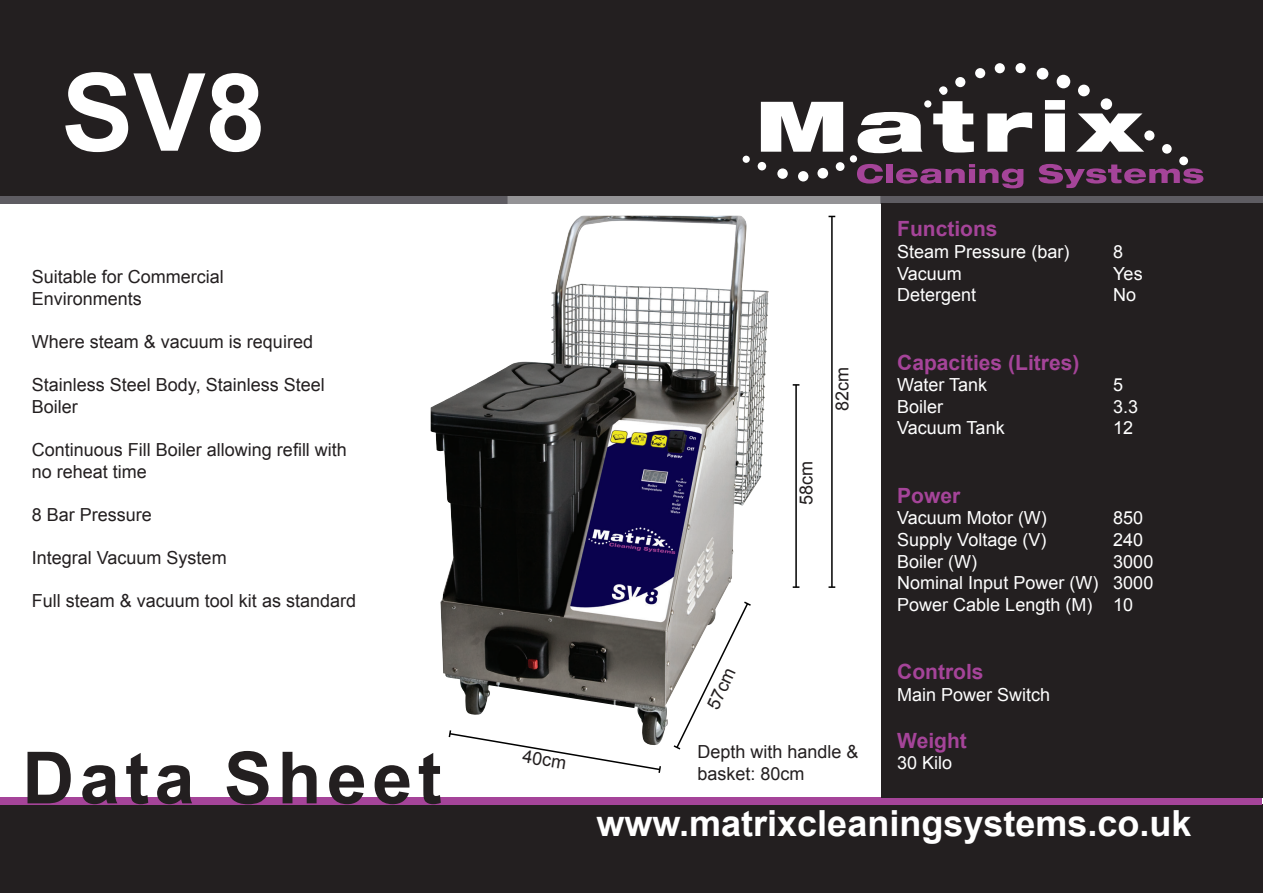
<style>
.page{position:relative;width:1263px;height:893px;background:#fff}
.page>*{position:absolute;margin:0;border:0;box-sizing:border-box;transform-origin:0 0}
.t1{font:700 108px "Arial";color:#fff}
.t2{font:700 72px "Arial";letter-spacing:.075em;color:#231f20}
.t3{font:700 36px "Arial";color:#fff}
.t4{font:700 21px "Arial";color:#a54499}
.t5{font:18px/21.6px "Arial";color:#231f20}
.t6{font:18px "Arial";color:#fff}
</style>
<div class="page">
<div style="left:0;top:0;width:1263px;height:197px;background:#231f20"></div>
<svg style="left:761px;top:102px;width:82px;height:50px"></svg>
<svg style="left:858px;top:112px;width:64px;height:41px"></svg>
<svg style="left:933px;top:101px;width:41px;height:52px"></svg>
<svg style="left:987px;top:112px;width:45px;height:40px"></svg>
<svg style="left:1045px;top:100px;width:20px;height:52px"></svg>
<svg style="left:1076px;top:113px;width:68px;height:39px"></svg>
<svg style="left:857px;top:164px;width:26px;height:20px"></svg>
<div style="left:886px;top:164px;width:6px;height:19px;background:#a54499"></div>
<svg style="left:896px;top:164px;width:127px;height:24px"></svg>
<svg style="left:1039px;top:164px;width:164px;height:24px"></svg>
<div style="left:743px;top:156px;width:7px;height:7px;background:#fff;border-radius:50%"></div>
<div style="left:758px;top:162px;width:8px;height:8px;background:#fff;border-radius:50%"></div>
<div style="left:777px;top:168px;width:11px;height:11px;background:#fff;border-radius:50%"></div>
<div style="left:798px;top:171px;width:10px;height:10px;background:#fff;border-radius:50%"></div>
<div style="left:817px;top:168px;width:11px;height:11px;background:#fff;border-radius:50%"></div>
<div style="left:836px;top:162px;width:8px;height:9px;background:#fff;border-radius:50%"></div>
<div style="left:850px;top:155px;width:7px;height:7px;background:#fff;border-radius:50%"></div>
<div style="left:924px;top:100px;width:7px;height:8px;background:#fff;border-radius:50%"></div>
<div style="left:939px;top:86px;width:8px;height:9px;background:#fff;border-radius:50%"></div>
<div style="left:955px;top:77px;width:10px;height:10px;background:#fff;border-radius:50%"></div>
<div style="left:975px;top:68px;width:10px;height:10px;background:#fff;border-radius:50%"></div>
<div style="left:995px;top:63px;width:10px;height:10px;background:#fff;border-radius:50%"></div>
<div style="left:1015px;top:63px;width:11px;height:10px;background:#fff;border-radius:50%"></div>
<div style="left:1037px;top:68px;width:11px;height:12px;background:#fff;border-radius:50%"></div>
<div style="left:1078px;top:85px;width:12px;height:11px;background:#fff;border-radius:50%"></div>
<div style="left:1101px;top:98px;width:11px;height:12px;background:#fff;border-radius:50%"></div>
<div style="left:1144px;top:130px;width:10px;height:11px;background:#fff;border-radius:50%"></div>
<div style="left:1162px;top:144px;width:10px;height:10px;background:#fff;border-radius:50%"></div>
<div style="left:1179px;top:156px;width:9px;height:9px;background:#fff;border-radius:50%"></div>
<div style="left:1057px;top:75px;width:13px;height:13px;background:#fff;border-radius:50%"></div>
<img style="left:0;top:197px;width:1263px;height:6px">
<div style="left:1px;top:805px;width:1262px;height:88px;background:#231f20"></div>
<div style="left:1px;top:798px;width:1261px;height:7px;background:#a54499"></div>
<div style="left:881px;top:203px;width:382px;height:595px;background:#231f20"></div>
<hr style="left:831px;top:216px;width:2px;height:371px;background:#000">
<svg style="left:828px;top:586px;width:7px;height:2px"></svg>
<svg style="left:518px;top:746px;width:143px;height:27px"></svg>
<hr style="left:795px;top:385px;width:2px;height:202px;background:#000">
<svg style="left:793px;top:384px;width:6px;height:2px"></svg>
<svg style="left:793px;top:586px;width:6px;height:2px"></svg>
<img style="left:431px;top:216px;width:338px;height:530px">
<p class="t1" style="left:61px;top:41px;width:206px">SV8</p>
<p class="t5" style="left:32px;top:266px;width:194px">Suitable for Commercial</p>
<p class="t5" style="left:32px;top:288px;width:112px">Environments</p>
<p class="t5" style="left:32px;top:331px;width:283px">Where steam &amp; vacuum is required</p>
<p class="t5" style="left:32px;top:374px;width:294px">Stainless Steel Body, Stainless Steel<br>Boiler</p>
<p class="t5" style="left:32px;top:439px;width:317px">Continuous Fill Boiler allowing refill with no reheat time</p>
<p class="t5" style="left:32px;top:504px;width:122px">8 Bar Pressure</p>
<p class="t5" style="left:32px;top:547px;width:196px">Integral Vacuum System</p>
<p class="t5" style="left:32px;top:590px;width:326px">Full steam &amp; vacuum tool kit as standard</p>
<p class="t2" style="left:22px;top:730px;width:421px">Data Sheet</p>
<p class="t5" style="left:524px;top:745px;width:46px;rotate:9deg">40cm</p>
<p class="t5" style="left:796px;top:505px;width:46px;rotate:-90deg">58cm</p>
<p class="t5" style="left:831px;top:411px;width:46px;rotate:-90deg">82cm</p>
<p class="t5" style="left:702px;top:704px;width:46px;rotate:-65deg">57cm</p>
<p class="t5" style="left:697px;top:741px;width:163px">Depth with handle &amp; basket: 80cm</p>
<p class="t4" style="left:897px;top:215px;width:102px">Functions</p>
<p class="t6" style="left:897px;top:240px;width:174px">Steam Pressure (bar(</p>
<p class="t6" style="left:1113px;top:240px;width:12px">8</p>
<p class="t6" style="left:897px;top:261px;width:66px">Vacuum</p>
<p class="t6" style="left:1113px;top:261px;width:31px">Yes</p>
<p class="t6" style="left:897px;top:283px;width:81px">Detergent</p>
<p class="t6" style="left:1113px;top:283px;width:25px">No</p>
<p class="t4" style="left:897px;top:348px;width:184px">Capacities (Litres(</p>
<p class="t6" style="left:897px;top:373px;width:92px">Water Tank</p>
<p class="t6" style="left:1113px;top:373px;width:12px">5</p>
<p class="t6" style="left:897px;top:395px;width:48px">Boiler</p>
<p class="t6" style="left:1113px;top:395px;width:27px">3.3</p>
<p class="t6" style="left:897px;top:416px;width:109px">Vacuum Tank</p>
<p class="t6" style="left:1113px;top:416px;width:22px">12</p>
<p class="t4" style="left:897px;top:481px;width:65px">Power</p>
<p class="t6" style="left:897px;top:506px;width:151px">Vacuum Motor (W(</p>
<p class="t6" style="left:1113px;top:506px;width:32px">850</p>
<p class="t6" style="left:897px;top:528px;width:151px">Supply Voltage (V(</p>
<p class="t6" style="left:1113px;top:528px;width:32px">240</p>
<p class="t6" style="left:897px;top:549px;width:82px">Boiler (W(</p>
<p class="t6" style="left:1113px;top:549px;width:42px">3000</p>
<p class="t6" style="left:897px;top:571px;width:203px">Nominal Input Power (W(</p>
<p class="t6" style="left:1113px;top:571px;width:42px">3000</p>
<p class="t6" style="left:897px;top:593px;width:197px">Power Cable Length (M(</p>
<p class="t6" style="left:1113px;top:593px;width:22px">10</p>
<p class="t4" style="left:897px;top:658px;width:88px">Controls</p>
<p class="t6" style="left:897px;top:683px;width:155px">Main Power Switch</p>
<p class="t4" style="left:897px;top:726px;width:71px">Weight</p>
<p class="t6" style="left:897px;top:751px;width:57px">30 Kilo</p>
<p class="t3" style="left:596px;top:800px;width:596px">www.matrixcleaningsystems.co.uk</p>
</div>
